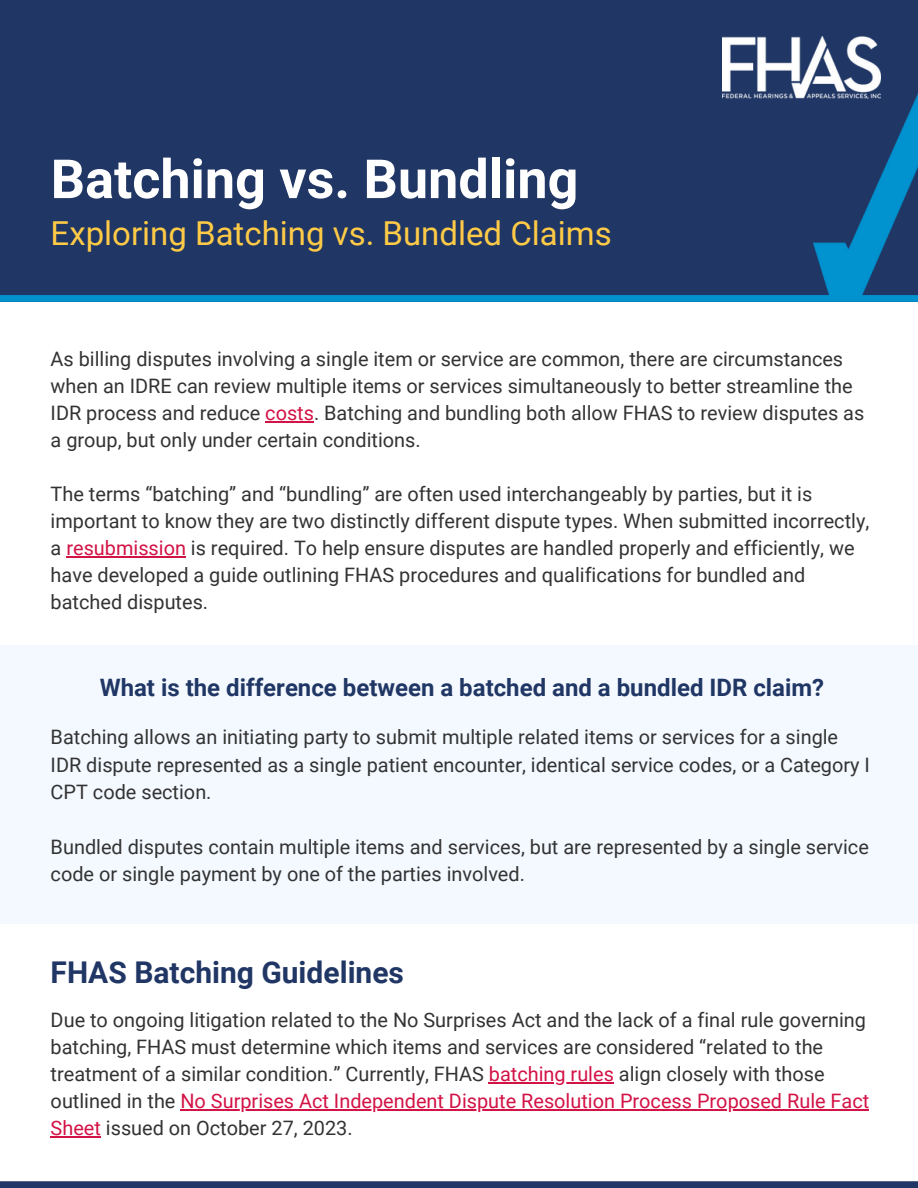
<style>
.page{position:relative;width:918px;height:1188px;background:#fff}
.page>*{position:absolute;margin:0;border:0;box-sizing:border-box;transform-origin:0 0}
.t1{font:700 54px "Roboto";color:#fff}
.t2{font:33px "Roboto";color:#ffcb47}
.t3{font:700 30px "Roboto";color:#203664}
.t4{font:700 24px "Roboto";color:#203664}
.t5{font:19.95px/27px "Roboto";color:#333}
.s1{color:#d31245}
</style>
<div class="page">
<div style="left:0;top:0;width:918px;height:302px;background:#203664"></div>
<div style="left:0;top:645px;width:918px;height:279px;background:#f4f9ff"></div>
<img style="left:723px;top:37px;width:155px;height:62px">
<div style="left:0;top:1181px;width:918px;height:7px;background:#203664"></div>
<div style="left:0;top:295px;width:918px;height:7px;background:#0093d0"></div>
<img style="left:814px;top:67px;width:104px;height:228px">
<hr style="left:265px;top:421px;width:49px;height:1px;background:#d31245">
<hr style="left:66px;top:556px;width:120px;height:1px;background:#d31245">
<hr style="left:489px;top:1082px;width:125px;height:1px;background:#d31245">
<hr style="left:180px;top:1109px;width:689px;height:1px;background:#d31245">
<hr style="left:51px;top:1136px;width:50px;height:1px;background:#d31245">
<p class="t1" style="left:51px;top:148px;width:529px">Batching vs. Bundling</p>
<p class="t2" style="left:51px;top:214px;width:563px">Exploring Batching vs. Bundled Claims</p>
<h1 class="t5" style="left:51px;top:346px;width:815px">As billing disputes involving a single item or service are common, there are circumstances when an IDRE can review multiple items or services simultaneously to better streamline the IDR process and reduce <span class="s1">costs</span>. Batching and bundling both allow FHAS to review disputes as a group, but only under certain conditions.</h1>
<h3 class="t5" style="left:51px;top:481px;width:820px">The terms “batching” and “bundling” are often used interchangeably by parties, but it is important to know they are two distinctly different dispute types. When submitted incorrectly, a <span class="s1">resubmission</span> is required. To help ensure disputes are handled properly and efficiently, we have developed a guide outlining FHAS procedures and qualifications for bundled and batched disputes.</h3>
<h4 class="t4" style="left:100px;top:674px;width:726px">What is the difference between a batched and a bundled IDR claim?</h4>
<p class="t5" style="left:51px;top:724px;width:821px">Batching allows an initiating party to submit multiple related items or services for a single<br>IDR dispute represented as a single patient encounter, identical service codes, or a Category I<br>CPT code section.</p>
<h2 class="t5" style="left:51px;top:833px;width:820px">Bundled disputes contain multiple items and services, but are represented by a single service code or single payment by one of the parties involved.</h2>
<p class="t3" style="left:51px;top:956px;width:355px">FHAS Batching Guidelines</p>
<p class="t5" style="left:51px;top:1007px;width:820px">Due to ongoing litigation related to the No Surprises Act and the lack of a final rule governing batching, FHAS must determine which items and services are considered “related to the treatment of a similar condition.” Currently, FHAS <span class="s1">batching rules</span> align closely with those outlined in the <span class="s1">No Surprises Act Independent Dispute Resolution Process Proposed Rule Fact Sheet</span> issued on October 27, 2023.</p>
</div>
